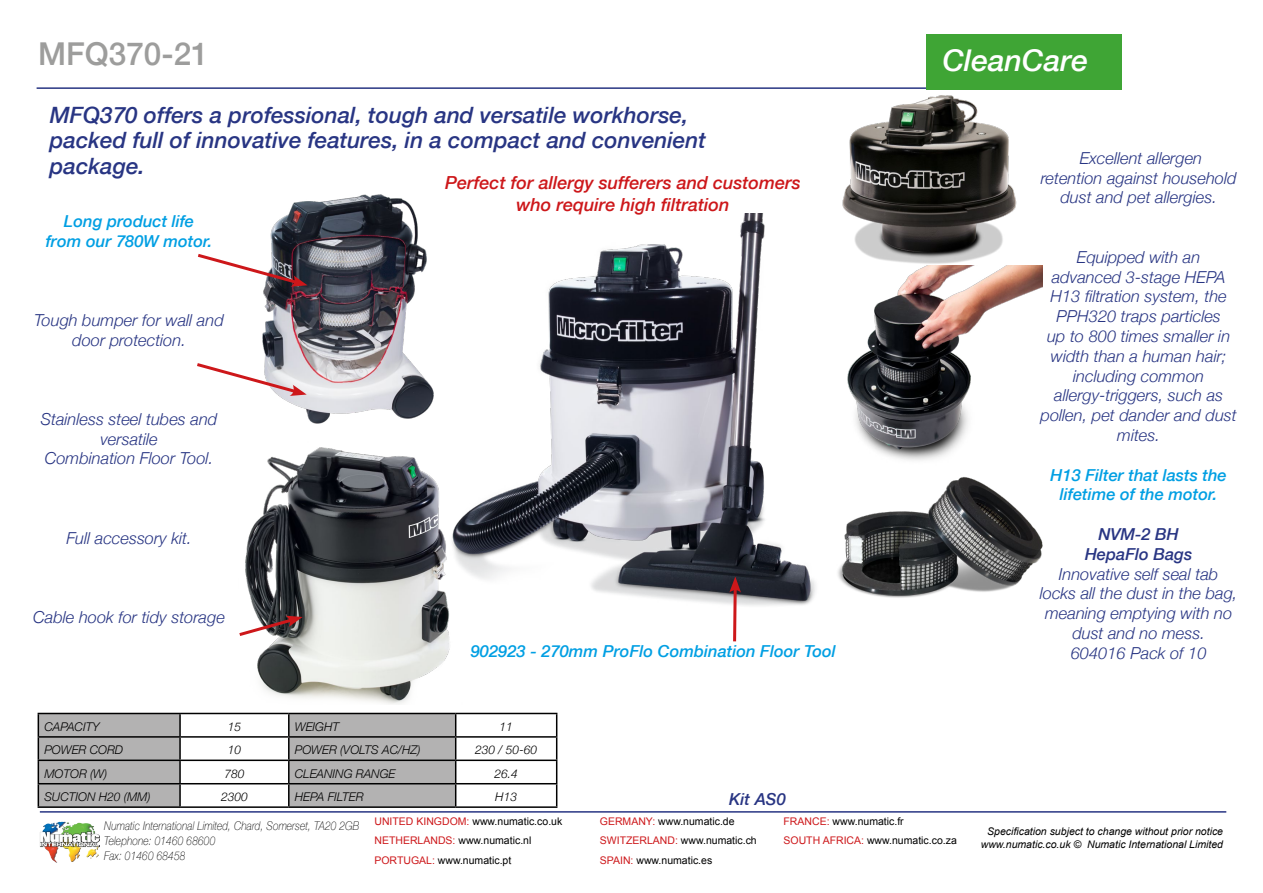
<style>
.page{position:relative;width:1263px;height:893px;background:#fff}
.page>*{position:absolute;margin:0;border:0;box-sizing:border-box;transform-origin:0 0}
.t1{font:500 31.5px "Helvetica Neue";color:#9d9d9c}
.t2{font:italic 500 30px "Helvetica Neue";color:#fff}
.t3{font:italic 500 22.5px/25.5px "Helvetica Neue";color:#283583}
.t4{font:italic 500 18px/21.6px "Helvetica Neue";color:#cd171a;text-align:center}
.t5{font:italic 300 16.5px/19.8px "Helvetica Neue";color:#283583;text-align:center}
.t6{font:italic 500 16.5px/19.8px "Helvetica Neue";color:#009fe3;text-align:center}
.t7{font:italic 500 16.5px/19.8px "Helvetica Neue";color:#283583;text-align:center}
.t8{font:italic 300 12px "Helvetica Neue";color:#000}
.t9{font:italic 100 12px/15px "Helvetica Neue";letter-spacing:.01em;color:#000;scale:.85 1}
.t10{font:10.5px "Arial";color:#000}
.t11{font:italic 10.5px/12.6px "Arial";color:#000;text-align:right}
.s1{color:#cd171a}
</style>
<div class="page">
<img style="left:40px;top:822px;width:33px;height:41px">
<hr style="left:40px;top:811px;width:1186px;height:2px;background:#283583">
<img style="left:463px;top:214px;width:353px;height:392px">
<img style="left:262px;top:194px;width:172px;height:230px">
<svg style="left:38px;top:713px;width:519px;height:93px"></svg>
<hr style="left:38px;top:806px;width:142px;height:2px;background:#000">
<hr style="left:180px;top:806px;width:109px;height:2px;background:#000">
<hr style="left:289px;top:806px;width:167px;height:2px;background:#000">
<hr style="left:456px;top:806px;width:101px;height:2px;background:#000">
<img style="left:245px;top:447px;width:218px;height:257px">
<svg style="left:198px;top:252px;width:110px;height:35px"></svg>
<svg style="left:239px;top:616px;width:64px;height:22px"></svg>
<svg style="left:197px;top:361px;width:110px;height:35px"></svg>
<svg style="left:729px;top:576px;width:12px;height:66px"></svg>
<img style="left:842px;top:95px;width:175px;height:169px">
<img style="left:813px;top:266px;width:230px;height:208px">
<img style="left:838px;top:477px;width:205px;height:121px">
<div style="left:926px;top:34px;width:195px;height:56px;background:#3fa535"></div>
<hr style="left:37px;top:87px;width:889px;height:2px;background:#283583">
<h1 class="t1" style="left:38px;top:28px;width:172px">MFQ370-21</h1>
<h3 class="t3" style="left:50px;top:101px;width:658px">MFQ370 offers a professional, tough and versatile workhorse, packed full of innovative features, in a compact and convenient package.</h3>
<p class="t4" style="left:445px;top:171px;width:357px">Perfect for allergy sufferers and customers who require high filtration</p>
<p class="t6" style="left:46px;top:210px;width:168px">Long product life from our 780W motor.</p>
<p class="t5" style="left:34px;top:309px;width:191px">Tough bumper for wall and door protection.</p>
<p class="t5" style="left:41px;top:408px;width:178px">Stainless steel tubes and versatile<br>Combination Floor Tool.</p>
<p class="t5" style="left:66px;top:527px;width:127px">Full accessory kit.</p>
<p class="t5" style="left:33px;top:606px;width:193px">Cable hook for tidy storage</p>
<p class="t6" style="left:471px;top:641px;width:367px">902923 - 270mm ProFlo Combination Floor Tool</p>
<p class="t8" style="left:44px;top:717px;width:56px">CAPACITY</p>
<p class="t8" style="left:228px;top:717px;width:15px">15</p>
<p class="t8" style="left:295px;top:717px;width:46px">WEIGHT</p>
<p class="t8" style="left:499px;top:717px;width:15px">11</p>
<p class="t8" style="left:44px;top:740px;width:80px">POWER CORD</p>
<p class="t8" style="left:228px;top:740px;width:15px">10</p>
<p class="t8" style="left:295px;top:740px;width:127px">POWER (VOLTS AC/HZ)</p>
<p class="t8" style="left:475px;top:740px;width:63px">230 / 50-60</p>
<p class="t8" style="left:44px;top:764px;width:64px">MOTOR (W)</p>
<p class="t8" style="left:224px;top:764px;width:22px">780</p>
<p class="t8" style="left:295px;top:764px;width:102px">CLEANING RANGE</p>
<p class="t8" style="left:494px;top:764px;width:25px">26.4</p>
<p class="t8" style="left:44px;top:787px;width:108px">SUCTION H20 (MM)</p>
<p class="t8" style="left:221px;top:787px;width:28px">2300</p>
<p class="t8" style="left:295px;top:787px;width:70px">HEPA FILTER</p>
<p class="t8" style="left:495px;top:787px;width:23px">H13</p>
<p class="t7" style="left:729px;top:788px;width:58px">Kit AS0</p>
<h2 class="t2" style="left:943px;top:35px;width:147px">CleanCare</h2>
<p class="t5" style="left:1041px;top:147px;width:197px">Excellent allergen<br>retention against household dust and pet allergies.</p>
<p class="t5" style="left:1040px;top:246px;width:198px">Equipped with an advanced 3-stage HEPA<br>H13 filtration system, the<br>PPH320 traps particles<br>up to 800 times smaller in width than a human hair; including common allergy-triggers, such as pollen, pet dander and dust mites.</p>
<p class="t6" style="left:1050px;top:464px;width:178px">H13 Filter that lasts the lifetime of the motor.</p>
<p class="t7" style="left:1085px;top:523px;width:109px">NVM-2 BH<br>HepaFlo Bags</p>
<p class="t5" style="left:1040px;top:563px;width:199px">Innovative self seal tab locks all the dust in the bag, meaning emptying with no dust and no mess.<br>604016 Pack of 10</p>
<p class="t9" style="left:104px;top:818px;width:302px">Numatic International Limited, Chard, Somerset, TA20 2GB<br>Telephone: 01460 68600<br>Fax: 01460 68458</p>
<p class="t10" style="left:374px;top:814px;width:189px"><span class="s1">UNITED KINGDOM:</span> www.numatic.co.uk</p>
<p class="t10" style="left:600px;top:814px;width:136px"><span class="s1">GERMANY:</span> www.numatic.de</p>
<p class="t10" style="left:783px;top:814px;width:122px"><span class="s1">FRANCE:</span> www.numatic.fr</p>
<p class="t10" style="left:374px;top:834px;width:158px"><span class="s1">NETHERLANDS:</span> www.numatic.nl</p>
<p class="t10" style="left:600px;top:834px;width:158px"><span class="s1">SWITZERLAND:</span> www.numatic.ch</p>
<p class="t10" style="left:783px;top:834px;width:175px"><span class="s1">SOUTH AFRICA:</span> www.numatic.co.za</p>
<p class="t10" style="left:374px;top:853px;width:138px"><span class="s1">PORTUGAL:</span> www.numatic.pt</p>
<p class="t10" style="left:600px;top:853px;width:114px"><span class="s1">SPAIN:</span> www.numatic.es</p>
<p class="t11" style="left:981px;top:826px;width:244px">Specification subject to change without prior notice www.numatic.co.uk © Numatic International Limited</p>
</div>
